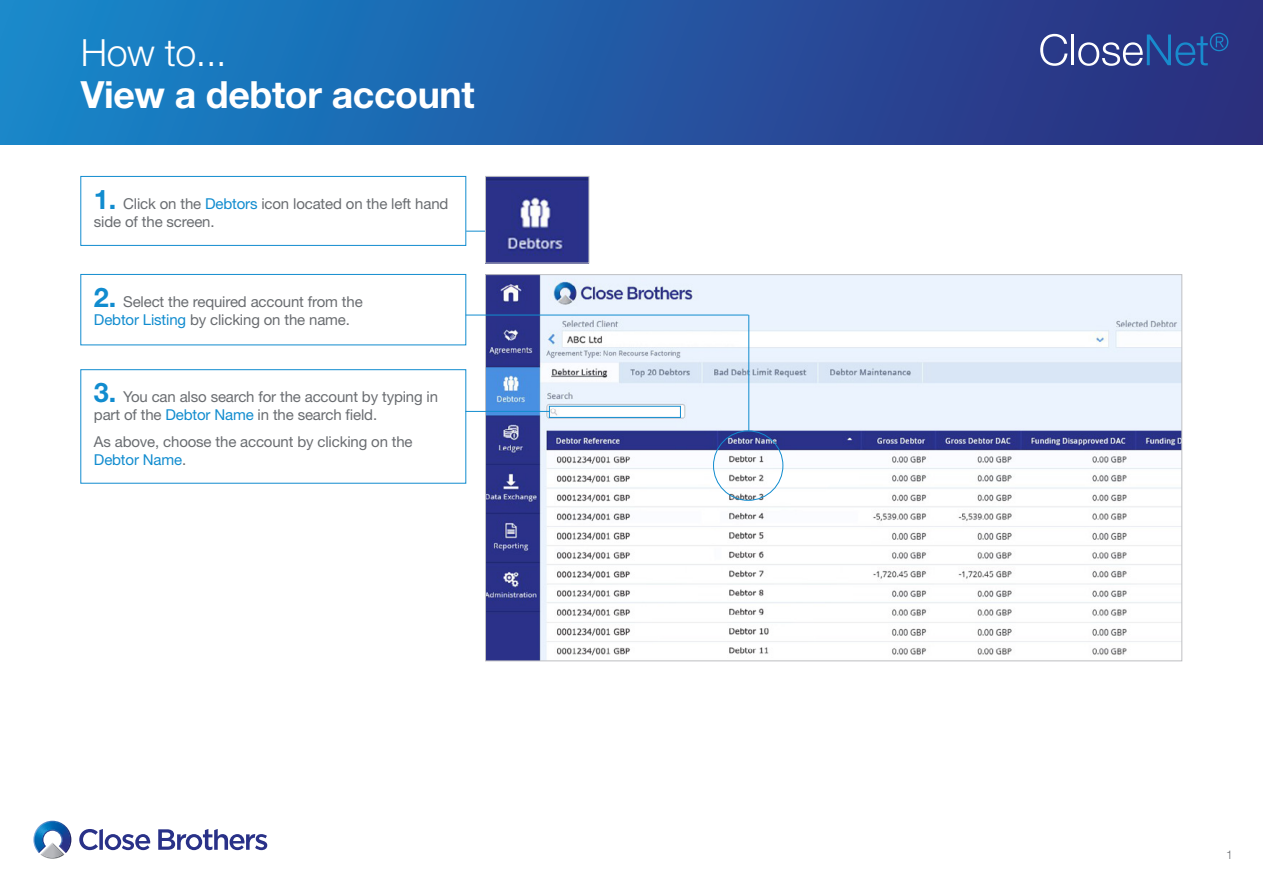
<style>
.page{position:relative;width:1263px;height:893px;background:#fff}
.page>*{position:absolute;margin:0;border:0;box-sizing:border-box;transform-origin:0 0}
.t1{font:700 37.5px "Helvetica Neue LT Std";letter-spacing:-.01em;color:#fff}
.t2{font:300 37.5px "Helvetica Neue LT Std";color:#fff}
.t3{font:15px/18px "Helvetica Neue LT Std";letter-spacing:-.01em;color:#6a6d71}
.t4{font:300 12px "Helvetica Neue LT Std";color:#6a6d71}
.s1{font-weight:700;font-size:27px;color:#118ccf}
.s2{color:#118ccf}
</style>
<div class="page">
<div style="left:0;top:0;width:1263px;height:145px;background:linear-gradient(to right,#1788cc,#2e2a7c)"></div>
<svg style="left:79px;top:829px;width:72px;height:21px"></svg>
<svg style="left:158px;top:829px;width:109px;height:21px"></svg>
<svg style="left:33px;top:821px;width:38px;height:38px"></svg>
<svg style="left:1040px;top:34px;width:27px;height:32px"></svg>
<hr style="left:1071px;top:35px;width:3px;height:30px;background:#fff">
<svg style="left:1078px;top:33px;width:150px;height:33px;background:#3b5499"></svg>
<img style="left:487px;top:276px;width:693px;height:383px">
<svg style="left:466px;top:231px;width:19px;height:1px"></svg>
<hr style="left:466px;top:315px;width:282px;height:1px;background:#118ccf">
<div style="left:80px;top:176px;width:386px;height:70px;border:1px solid #118ccf"></div>
<div style="left:80px;top:274px;width:386px;height:71px;border:1px solid #118ccf"></div>
<div style="left:80px;top:369px;width:386px;height:115px;border:1px solid #118ccf"></div>
<div style="left:713px;top:431px;width:70px;height:70px;border:1px solid #118ccf;border-radius:50%"></div>
<img style="left:487px;top:178px;width:100px;height:83px">
<div style="left:485px;top:176px;width:104px;height:87px;border:1px solid #bfc0c3"></div>
<div style="left:549px;top:406px;width:132px;height:12px;border:1px solid #118ccf"></div>
<hr style="left:465px;top:411px;width:85px;height:1px;background:#118ccf">
<hr style="left:748px;top:315px;width:1px;height:116px;background:#118ccf">
<h1 class="t2" style="left:81px;top:29px;width:147px">How to...</h1>
<h1 class="t1" style="left:81px;top:71px;width:395px">View a debtor account</h1>
<p class="t3" style="left:94px;top:194px;width:356px"><span class="s1">1.</span> Click on the <span class="s2">Debtors</span> icon located on the left hand side of the screen.</p>
<p class="t3" style="left:94px;top:292px;width:270px"><span class="s1">2.</span> Select the required account from the<br><span class="s2">Debtor Listing</span> by clicking on the name.</p>
<p class="t3" style="left:94px;top:388px;width:346px"><span class="s1">3.</span> You can also search for the account by typing in part of the <span class="s2">Debtor Name</span> in the search field.</p>
<p class="t3" style="left:94px;top:432px;width:320px">As above, choose the account by clicking on the<br><span class="s2">Debtor Name</span>.</p>
<p class="t4" style="left:1226px;top:847px;width:8px">1</p>
</div>
